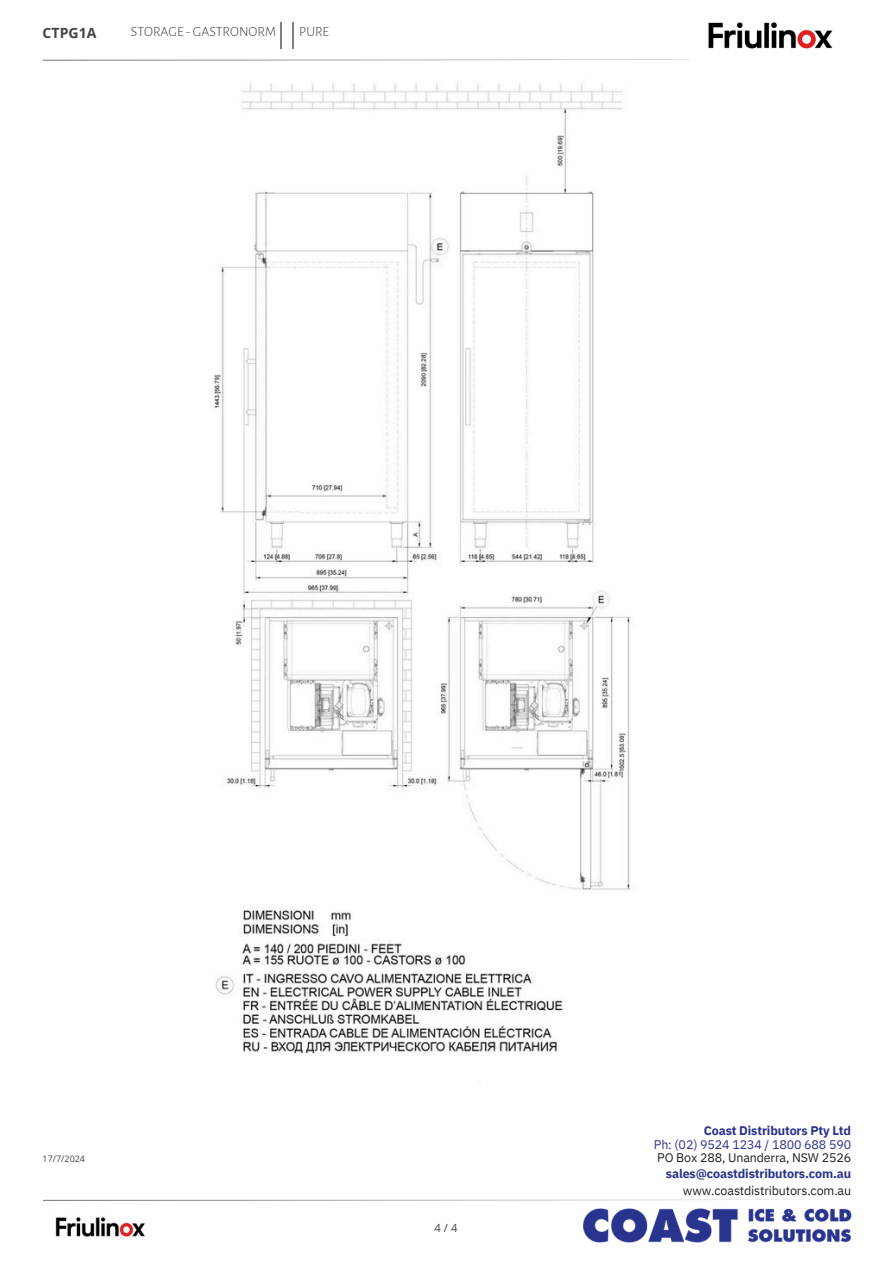
<style>
.page{position:relative;width:894px;height:1264px;background:#fff}
.page>*{position:absolute;margin:0;border:0;box-sizing:border-box;transform-origin:0 0}
.t1{font:300 14.1px "Alegreya Sans";color:#444}
.t2{font:700 14.1px "Open Sans";color:#444}
.t3{font:12.45px/13.6px "IBM Plex Sans";letter-spacing:-.01em;color:#2b328c;text-align:justify}
.t4{font:700 12.45px/16.6px "IBM Plex Sans";letter-spacing:-.01em;color:#2b328c;text-align:right}
.t5{font:11.25px "Open Sans";color:#444}
.t6{font:9px "Open Sans";color:#444}
.s1{font-weight:700}
.s2{color:#231f20}
.s3{font-weight:400;color:#231f20}
</style>
<div class="page">
<svg style="left:43px;top:60px;width:496px;height:1px"></svg>
<svg style="left:280px;top:22px;width:1px;height:26px"></svg>
<hr style="left:292px;top:22px;width:2px;height:26px;background:#808080">
<img style="left:708px;top:22px;width:125px;height:27px">
<svg style="left:43px;top:1199px;width:746px;height:1px"></svg>
<img style="left:55px;top:1217px;width:90px;height:20px">
<img style="left:214px;top:83px;width:417px;height:971px">
<img style="left:583px;top:1208px;width:268px;height:35px">
<h2 class="t2" style="left:43px;top:23px;width:55px">CTPG1A</h2>
<p class="t1" style="left:131px;top:25px;width:147px">STORAGE - GASTRONORM</p>
<p class="t1" style="left:299px;top:25px;width:31px">PURE</p>
<p class="t6" style="left:43px;top:1152px;width:44px">17/7/2024</p>
<h3 class="t5" style="left:434px;top:1219px;width:24px">4/4</h3>
<h3 class="t3" style="left:653px;top:1123px;width:199px;text-indent:50px"><span class="s1">Coast Distributors Pty Ltd </span>Ph: (02) 9524 1234 / 1800 688 590<br><span class="s2">PO Box 288, Unanderra, NSW 2526</span></h3>
<h3 class="t4" style="left:665px;top:1164px;width:187px">sales@coastdistributors.com.au <span class="s3">www.coastdistributors.com.au</span></h3>
</div>
